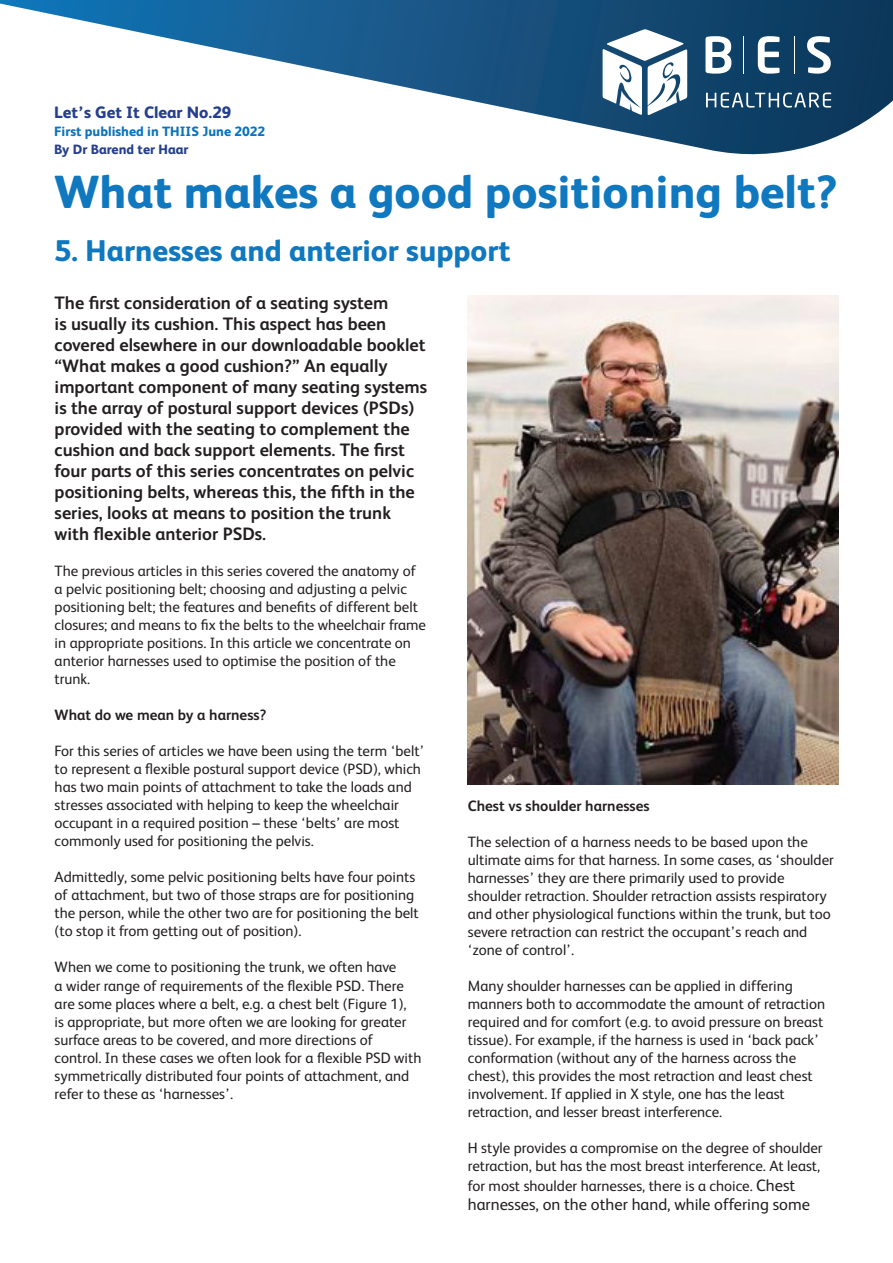
<style>
.page{position:relative;width:893px;height:1263px;background:#fff}
.page>*{position:absolute;margin:0;border:0;box-sizing:border-box;transform-origin:0 0}
.t1{font:800 46.5px "FS Albert";color:#1078bf}
.t2{font:800 30px "FS Albert";color:#1078bf}
.t3{font:700 18px/21px "FS Albert";color:#231f20}
.t4{font:16.5px "FS Albert";color:#231f20}
.t5{font:800 16.5px "FS Albert";color:#253f8e}
.t6{font:15px/18px "FS Albert";color:#231f20}
.t7{font:700 15px "FS Albert";color:#231f20}
.t8{font:800 13.5px "FS Albert";color:#0c74bc}
.t9{font:800 13.5px "FS Albert";color:#253f8e}
.s1{font-size:16.5px}
</style>
<div class="page">
<svg style="left:0;top:0;width:893px;height:155px"></svg>
<svg style="left:705px;top:36px;width:26px;height:38px"></svg>
<svg style="left:758px;top:36px;width:22px;height:38px"></svg>
<svg style="left:807px;top:36px;width:24px;height:38px"></svg>
<hr style="left:743px;top:36px;width:1px;height:38px;background:#fff">
<hr style="left:795px;top:36px;width:1px;height:38px;background:#fff">
<svg style="left:602px;top:29px;width:85px;height:86px"></svg>
<svg style="left:706px;top:93px;width:125px;height:15px"></svg>
<img style="left:468px;top:296px;width:371px;height:489px">
<p class="t5" style="left:54px;top:100px;width:178px">Let’s Get It Clear No.29</p>
<p class="t8" style="left:54px;top:121px;width:213px">First published in THIIS June 2022</p>
<p class="t9" style="left:54px;top:139px;width:136px">By Dr Barend ter Haar</p>
<p class="t1" style="left:54px;top:158px;width:784px">What makes a good positioning belt?</p>
<p class="t2" style="left:54px;top:229px;width:458px">5. Harnesses and anterior support</p>
<p class="t3" style="left:55px;top:292px;width:374px">The first consideration of a seating system<br>is usually its cushion. This aspect has been covered elsewhere in our downloadable booklet “What makes a good cushion?” An equally important component of many seating systems is the array of postural support devices (PSDs) provided with the seating to complement the cushion and back support elements. The first four parts of this series concentrates on pelvic positioning belts, whereas this, the fifth in the series, looks at means to position the trunk with flexible anterior PSDs.</p>
<p class="t6" style="left:55px;top:561px;width:373px">The previous articles in this series covered the anatomy of a pelvic positioning belt; choosing and adjusting a pelvic positioning belt; the features and benefits of different belt closures; and means to fix the belts to the wheelchair frame in appropriate positions. In this article we concentrate on anterior harnesses used to optimise the position of the trunk.</p>
<p class="t7" style="left:55px;top:705px;width:213px">What do we mean by a harness?</p>
<p class="t6" style="left:55px;top:741px;width:371px">For this series of articles we have been using the term ‘belt’ to represent a flexible postural support device (PSD), which has two main points of attachment to take the loads and stresses associated with helping to keep the wheelchair occupant in a required position – these ‘belts’ are most commonly used for positioning the pelvis.</p>
<p class="t6" style="left:55px;top:867px;width:366px">Admittedly, some pelvic positioning belts have four points of attachment, but two of those straps are for positioning the person, while the other two are for positioning the belt (to stop it from getting out of position).</p>
<p class="t6" style="left:55px;top:957px;width:368px">When we come to positioning the trunk, we often have<br>a wider range of requirements of the flexible PSD. There are some places where a belt, e.g. a chest belt (Figure 1),<br>is appropriate, but more often we are looking for greater surface areas to be covered, and more directions of control. In these cases we often look for a flexible PSD with symmetrically distributed four points of attachment, and refer to these as ‘harnesses’.</p>
<p class="t7" style="left:468px;top:796px;width:183px">Chest vs shoulder harnesses</p>
<p class="t6" style="left:468px;top:832px;width:367px">The selection of a harness needs to be based upon the ultimate aims for that harness. In some cases, as ‘shoulder harnesses’ they are there primarily used to provide shoulder retraction. Shoulder retraction assists respiratory and other physiological functions within the trunk, but too severe retraction can restrict the occupant’s reach and ‘zone of control’.</p>
<p class="t6" style="left:468px;top:976px;width:359px">Many shoulder harnesses can be applied in differing manners both to accommodate the amount of retraction required and for comfort (e.g. to avoid pressure on breast tissue). For example, if the harness is used in ‘back pack’ conformation (without any of the harness across the chest), this provides the most retraction and least chest involvement. If applied in X style, one has the least retraction, and lesser breast interference.</p>
<p class="t6" style="left:468px;top:1138px;width:356px">H style provides a compromise on the degree of shoulder retraction, but has the most breast interference. At least,</p>
<p class="t6" style="left:468px;top:1176px;width:329px">for most shoulder harnesses, there is a choice. <span class="s1">Chest</span></p>
<p class="t4" style="left:468px;top:1193px;width:344px">harnesses, on the other hand, while offering some</p>
</div>
